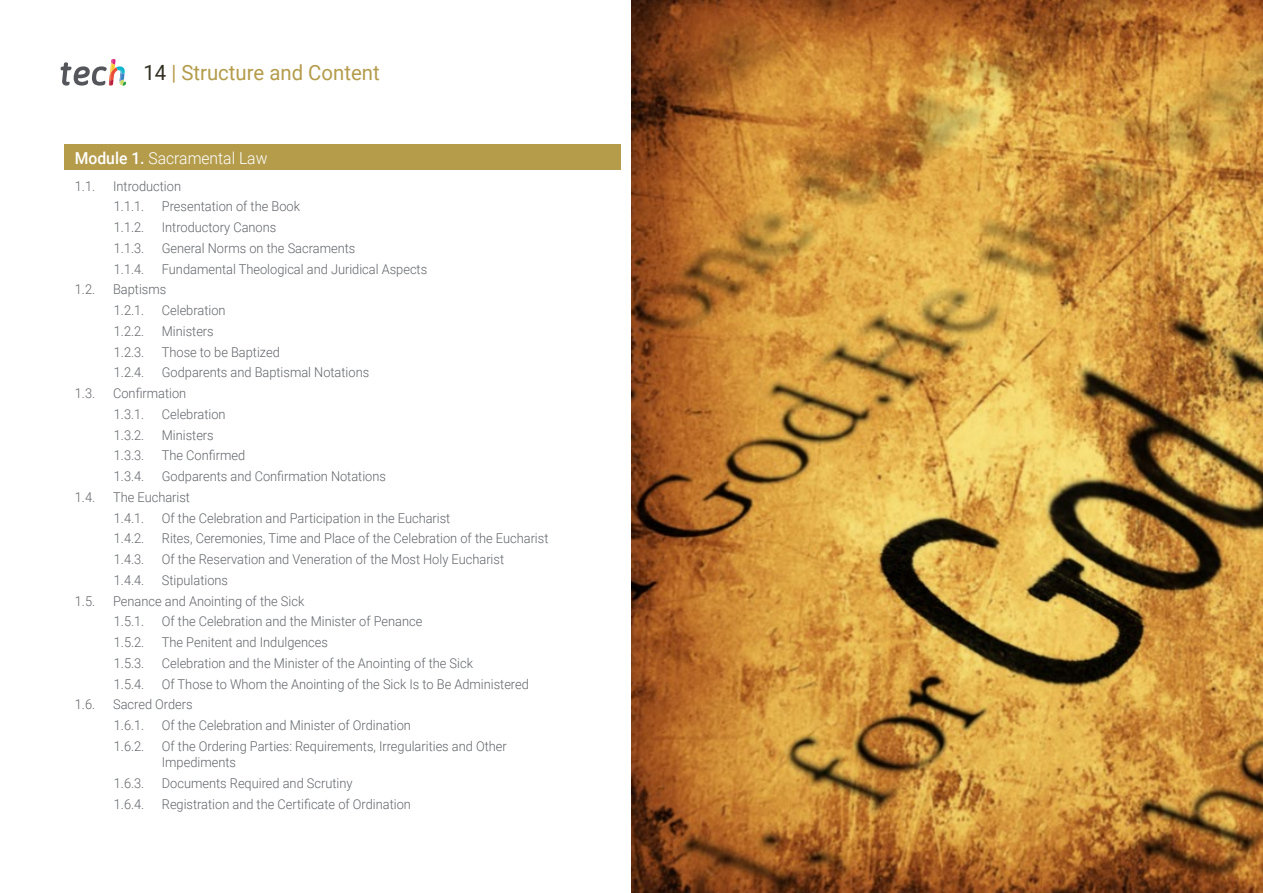
<style>
.page{position:relative;width:1263px;height:893px;background:#fff}
.page>*{position:absolute;margin:0;border:0;box-sizing:border-box;transform-origin:0 0}
.t1{font:21px "Roboto";color:#b49c4b}
.t2{font:300 16.5px "Roboto";color:#fff;scale:.95 1}
.t3{font:300 13.5px/20.7px "Roboto";color:#61646a;scale:.95 1}
.s1{color:#312e20}
.s2{font-weight:500}
</style>
<div class="page">
<div style="left:64px;top:145px;width:557px;height:25px;background:#b49c4b"></div>
<svg style="left:61px;top:59px;width:65px;height:27px"></svg>
<img style="left:631px;top:0;width:632px;height:893px">
<h1 class="t1" style="left:144px;top:57px;width:238px"><span class="s1">14</span> | Structure and Content</h1>
<p class="t2" style="left:75px;top:146px;width:204px"><span class="s2">Module 1.</span> Sacramental Law</p>
<p class="t3" style="left:75px;top:175px;width:23px">1.1.</p>
<p class="t3" style="left:113px;top:175px;width:73px">Introduction<br>1.1.1.</p>
<p class="t3" style="left:162px;top:196px;width:147px">Presentation of the Book</p>
<p class="t3" style="left:114px;top:217px;width:34px">1.1.2.</p>
<p class="t3" style="left:162px;top:217px;width:122px">Introductory Canons</p>
<p class="t3" style="left:114px;top:237px;width:34px">1.1.3.</p>
<p class="t3" style="left:162px;top:237px;width:205px">General Norms on the Sacraments</p>
<p class="t3" style="left:114px;top:258px;width:34px">1.1.4.</p>
<p class="t3" style="left:162px;top:258px;width:281px">Fundamental Theological and Juridical Aspects</p>
<p class="t3" style="left:75px;top:279px;width:23px">1.2.</p>
<p class="t3" style="left:113px;top:279px;width:57px">Baptisms<br>1.2.1.</p>
<p class="t3" style="left:162px;top:300px;width:69px">Celebration</p>
<p class="t3" style="left:114px;top:320px;width:34px">1.2.2.</p>
<p class="t3" style="left:162px;top:320px;width:56px">Ministers</p>
<p class="t3" style="left:114px;top:341px;width:34px">1.2.3.</p>
<p class="t3" style="left:162px;top:341px;width:126px">Those to be Baptized</p>
<p class="t3" style="left:114px;top:362px;width:34px">1.2.4.</p>
<p class="t3" style="left:162px;top:362px;width:220px">Godparents and Baptismal Notations</p>
<p class="t3" style="left:75px;top:383px;width:23px">1.3.</p>
<p class="t3" style="left:113px;top:383px;width:79px">Confirmation<br>1.3.1.</p>
<p class="t3" style="left:162px;top:403px;width:69px">Celebration</p>
<p class="t3" style="left:114px;top:424px;width:34px">1.3.2.</p>
<p class="t3" style="left:162px;top:424px;width:56px">Ministers</p>
<p class="t3" style="left:114px;top:445px;width:34px">1.3.3.</p>
<p class="t3" style="left:162px;top:445px;width:89px">The Confirmed</p>
<p class="t3" style="left:114px;top:466px;width:34px">1.3.4.</p>
<p class="t3" style="left:162px;top:466px;width:237px">Godparents and Confirmation Notations</p>
<p class="t3" style="left:75px;top:486px;width:23px">1.4.</p>
<p class="t3" style="left:113px;top:486px;width:83px">The Eucharist<br>1.4.1.</p>
<p class="t3" style="left:162px;top:507px;width:305px">Of the Celebration and Participation in the Eucharist</p>
<p class="t3" style="left:114px;top:528px;width:34px">1.4.2.</p>
<p class="t3" style="left:162px;top:528px;width:408px">Rites, Ceremonies, Time and Place of the Celebration of the Eucharist</p>
<p class="t3" style="left:114px;top:549px;width:34px">1.4.3.</p>
<p class="t3" style="left:162px;top:549px;width:362px">Of the Reservation and Veneration of the Most Holy Eucharist</p>
<p class="t3" style="left:114px;top:569px;width:34px">1.4.4.</p>
<p class="t3" style="left:162px;top:569px;width:71px">Stipulations</p>
<p class="t3" style="left:75px;top:590px;width:23px">1.5.</p>
<p class="t3" style="left:113px;top:590px;width:203px">Penance and Anointing of the Sick<br>1.5.1.</p>
<p class="t3" style="left:162px;top:611px;width:276px">Of the Celebration and the Minister of Penance</p>
<p class="t3" style="left:114px;top:632px;width:34px">1.5.2.</p>
<p class="t3" style="left:162px;top:632px;width:176px">The Penitent and Indulgences</p>
<p class="t3" style="left:114px;top:652px;width:34px">1.5.3.</p>
<p class="t3" style="left:162px;top:652px;width:329px">Celebration and the Minister of the Anointing of the Sick</p>
<p class="t3" style="left:114px;top:673px;width:34px">1.5.4.</p>
<p class="t3" style="left:162px;top:673px;width:388px">Of Those to Whom the Anointing of the Sick Is to Be Administered</p>
<p class="t3" style="left:75px;top:694px;width:23px">1.6.</p>
<p class="t3" style="left:113px;top:694px;width:85px">Sacred Orders<br>1.6.1.</p>
<p class="t3" style="left:162px;top:715px;width:264px">Of the Celebration and Minister of Ordination</p>
<p class="t3" style="left:114px;top:735px;width:34px">1.6.2.</p>
<p class="t3" style="left:162px;top:737px;width:365px;line-height:16.5px">Of the Ordering Parties: Requirements, Irregularities and Other<br>Impediments</p>
<p class="t3" style="left:114px;top:772px;width:34px">1.6.3.</p>
<p class="t3" style="left:162px;top:772px;width:202px">Documents Required and Scrutiny</p>
<p class="t3" style="left:114px;top:793px;width:34px">1.6.4.</p>
<p class="t3" style="left:162px;top:793px;width:264px">Registration and the Certificate of Ordination</p>
</div>
